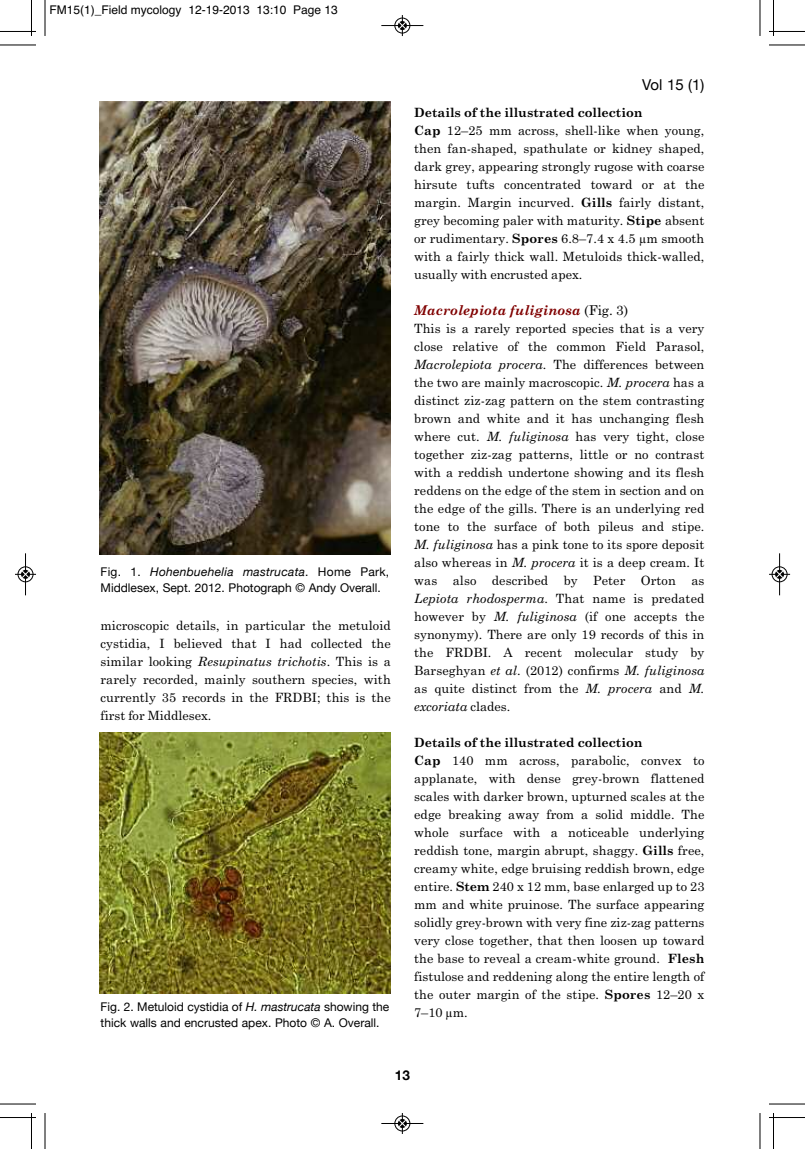
<style>
.page{position:relative;width:805px;height:1149px;background:#fff}
.page>*{position:absolute;margin:0;border:0;box-sizing:border-box;transform-origin:0 0}
.t1{font:15px "Helvetica Neue";color:#000}
.t2{font:italic 700 13.5px "Century Schoolbook";color:#800000}
.t3{font:700 13.5px "Helvetica Neue";color:#000}
.t4{font:12.75px/18px "Century Schoolbook";letter-spacing:.005em;color:#000;text-align:justify}
.t5{font:12px/16.8px "Helvetica Neue";color:#000}
.t6{font:12px "Helvetica";color:#000}
.s1{font-style:italic}
.s2{font-weight:700}
.s3{font-weight:400;font-style:normal;color:#000}
</style>
<div class="page">
<img style="left:99px;top:101px;width:291px;height:454px">
<img style="left:99px;top:732px;width:291px;height:261px">
<hr style="left:45px;top:0;width:1px;height:36px;background:#000">
<hr style="left:0;top:45px;width:36px;height:1px;background:#000">
<hr style="left:759px;top:0;width:1px;height:36px;background:#000">
<hr style="left:768px;top:45px;width:36px;height:1px;background:#000">
<hr style="left:45px;top:1113px;width:1px;height:36px;background:#000">
<hr style="left:0;top:1103px;width:36px;height:1px;background:#000">
<hr style="left:759px;top:1113px;width:1px;height:36px;background:#000">
<hr style="left:768px;top:1103px;width:36px;height:1px;background:#000">
<hr style="left:31px;top:0;width:1px;height:36px;background:#000">
<hr style="left:0;top:31px;width:36px;height:1px;background:#000">
<hr style="left:773px;top:0;width:1px;height:36px;background:#000">
<hr style="left:768px;top:31px;width:36px;height:1px;background:#000">
<hr style="left:31px;top:1113px;width:1px;height:36px;background:#000">
<hr style="left:0;top:1117px;width:36px;height:1px;background:#000">
<hr style="left:773px;top:1113px;width:1px;height:36px;background:#000">
<hr style="left:768px;top:1117px;width:36px;height:1px;background:#000">
<div style="left:394px;top:18px;width:16px;height:16px;border:1px solid #fff;border-radius:50%"></div>
<hr style="left:381px;top:25px;width:42px;height:1px;background:#000">
<div style="left:394px;top:18px;width:16px;height:15px;border:1px solid #000;border-radius:50%"></div>
<svg style="left:398px;top:15px;width:8px;height:21px"></svg>
<hr style="left:381px;top:1123px;width:42px;height:1px;background:#000">
<div style="left:394px;top:1115px;width:16px;height:16px;border:1px solid #000;border-radius:50%"></div>
<svg style="left:398px;top:1113px;width:8px;height:21px"></svg>
<hr style="left:25px;top:553px;width:1px;height:42px;background:#000">
<div style="left:18px;top:566px;width:15px;height:16px;border:1px solid #000;border-radius:50%"></div>
<svg style="left:15px;top:570px;width:21px;height:8px"></svg>
<hr style="left:779px;top:553px;width:1px;height:42px;background:#000">
<div style="left:771px;top:566px;width:16px;height:16px;border:1px solid #000;border-radius:50%"></div>
<svg style="left:769px;top:570px;width:20px;height:8px"></svg>
<p class="t6" style="left:49px;top:2px;width:290px">FM15(1)_Field mycology 12-19-2013 13:10 Page 13</p>
<p class="t5" style="left:100px;top:563px;width:290px">Fig. 1. <span class="s1">Hohenbuehelia mastrucata</span>. Home Park,<br>Middlesex, Sept. 2012. Photograph © Andy Overall.</p>
<p class="t4" style="left:100px;top:617px;width:291px">microscopic details, in particular the metuloid cystidia, I believed that I had collected the similar looking <span class="s1">Resupinatus trichotis</span>. This is a rarely recorded, mainly southern species, with currently 35 records in the FRDBI; this is the first for Middlesex.</p>
<p class="t5" style="left:100px;top:997px;width:290px">Fig. 2. Metuloid cystidia of <span class="s1">H. mastrucata</span> showing the thick walls and encrusted apex. Photo © A. Overall.</p>
<p class="t1" style="left:642px;top:76px;width:64px">Vol 15 (1)</p>
<p class="t4" style="left:414px;top:104px;width:291px;text-align:left"><span class="s2">Details of the illustrated collection<br>Cap</span> 12–25 mm across, shell-like when young, then fan-shaped, spathulate or kidney shaped, dark grey, appearing strongly rugose with coarse hirsute tufts concentrated toward or at the margin. Margin incurved. <span class="s2">Gills</span> fairly distant, grey becoming paler with maturity. <span class="s2">Stipe</span> absent or rudimentary. <span class="s2">Spores</span> 6.8–7.4 x 4.5 µm smooth with a fairly thick wall. Metuloids thick-walled, usually with encrusted apex.</p>
<p class="t2" style="left:414px;top:302px;width:215px">Macrolepiota fuliginosa <span class="s3">(Fig. 3)</span></p>
<p class="t4" style="left:414px;top:320px;width:291px">This is a rarely reported species that is a very close relative of the common Field Parasol, <span class="s1">Macrolepiota procera</span>. The differences between the two are mainly macroscopic. <span class="s1">M. procera</span> has a distinct ziz-zag pattern on the stem contrasting brown and white and it has unchanging flesh where cut. <span class="s1">M. fuliginosa</span> has very tight, close together ziz-zag patterns, little or no contrast with a reddish undertone showing and its flesh reddens on the edge of the stem in section and on the edge of the gills. There is an underlying red tone to the surface of both pileus and stipe.<br><span class="s1">M. fuliginosa</span> has a pink tone to its spore deposit also whereas in <span class="s1">M. procera</span> it is a deep cream. It was also described by Peter Orton as <span class="s1">Lepiota rhodosperma</span>. That name is predated however by <span class="s1">M. fuliginosa</span> (if one accepts the synonymy). There are only 19 records of this in the FRDBI. A recent molecular study by Barseghyan <span class="s1">et al</span>. (2012) confirms <span class="s1">M. fuliginosa </span>as quite distinct from the <span class="s1">M. procera</span> and <span class="s1">M. excoriata</span> clades.</p>
<p class="t4" style="left:414px;top:734px;width:291px;text-align:left"><span class="s2">Details of the illustrated collection<br>Cap</span> 140 mm across, parabolic, convex to applanate, with dense grey-brown flattened scales with darker brown, upturned scales at the edge breaking away from a solid middle. The whole surface with a noticeable underlying reddish tone, margin abrupt, shaggy. <span class="s2">Gills</span> free, creamy white, edge bruising reddish brown, edge entire. <span class="s2">Stem</span> 240 x 12 mm, base enlarged up to 23 mm and white pruinose. The surface appearing solidly grey-brown with very fine ziz-zag patterns very close together, that then loosen up toward the base to reveal a cream-white ground. <span class="s2">Flesh </span>fistulose and reddening along the entire length of the outer margin of the stipe. <span class="s2">Spores</span> 12–20 x 7–10 µm.</p>
<p class="t3" style="left:395px;top:1066px;width:17px">13</p>
</div>
